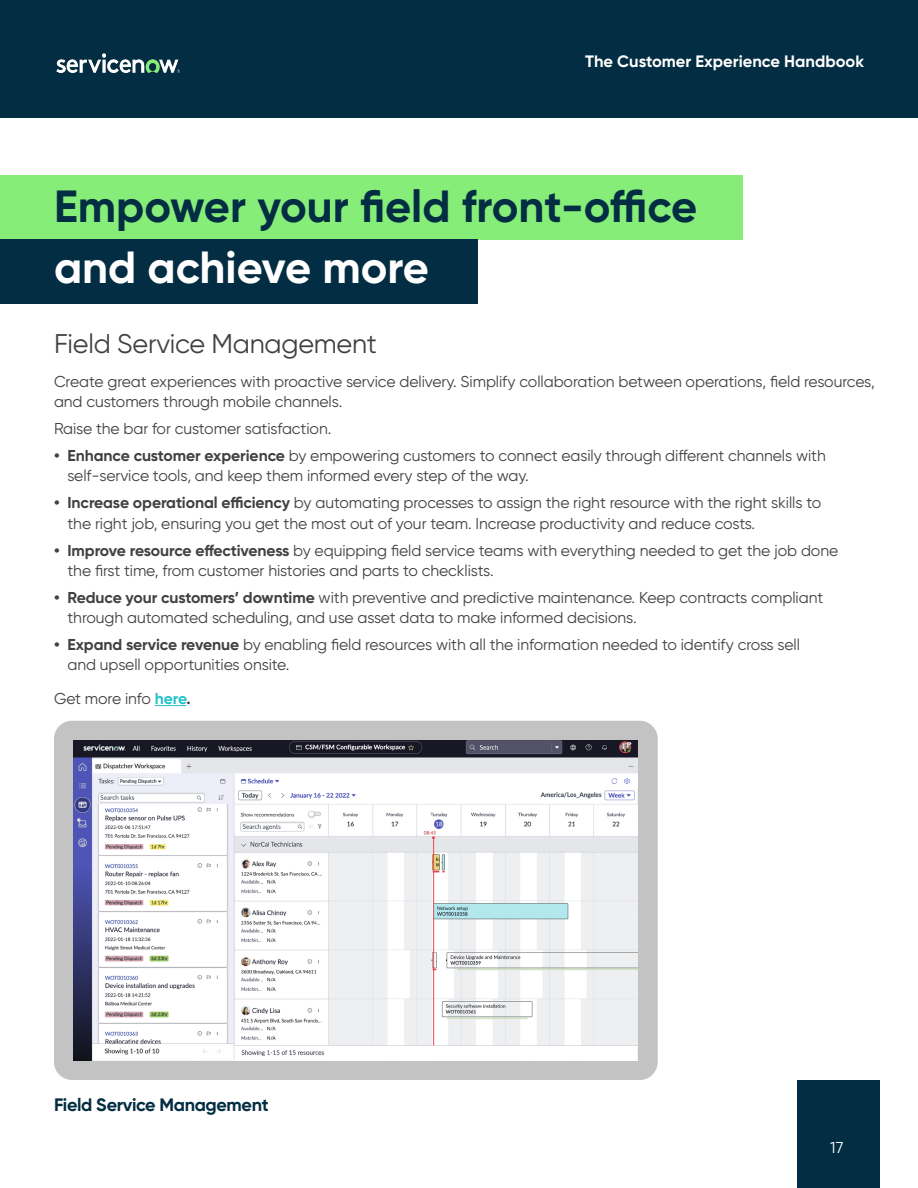
<style>
.page{position:relative;width:918px;height:1188px;background:#fff}
.page>*{position:absolute;margin:0;border:0;box-sizing:border-box;transform-origin:0 0}
.Subhead{font:700 45px "Gilroy";color:#032d42}
.Subhead-2{font:700 45px "Gilroy";color:#fff}
.Body{font:27px "Gilroy";letter-spacing:-.01em;color:#414042}
.Subhead-3{font:700 18px "Gilroy";letter-spacing:-.02em;color:#032d42}
.t1{font:700 16.5px "Gilroy";color:#fff}
.Body-2{font:15.75px/20.2px "Gilroy";letter-spacing:-.005em;color:#414042}
.t2{font:15.75px "Gilroy";color:#fff}
.s1{font-weight:700}
.s2{font-weight:700;color:#24c2ce}
</style>
<div class="page">
<div style="left:797px;top:1080px;width:82px;height:108px;background:#032d42"></div>
<div style="left:0;top:0;width:918px;height:118px;background:#032d42"></div>
<img style="left:56px;top:54px;width:123px;height:18px">
<hr style="left:155px;top:705px;width:31px;height:1px;background:#24c2ce">
<div style="left:0;top:175px;width:742px;height:65px;background:#86ed78"></div>
<div style="left:0;top:239px;width:477px;height:64px;background:#032d42"></div>
<div style="left:54px;top:721px;width:604px;height:359px;background:#c3c3c3;border-radius:18px"></div>
<img style="left:74px;top:740px;width:564px;height:320px">
<p class="t1" style="left:585px;top:51px;width:280px">The Customer Experience Handbook</p>
<p class="Subhead" style="left:54px;top:178px;width:645px">Empower your field front-office</p>
<p class="Subhead-2" style="left:54px;top:240px;width:376px">and achieve more</p>
<p class="Body" style="left:54px;top:327px;width:325px">Field Service Management</p>
<p class="Body-2" style="left:54px;top:371px;width:822px">Create great experiences with proactive service delivery. Simplify collaboration between operations, field resources, and customers through mobile channels.</p>
<p class="Body-2" style="left:54px;top:418px;width:279px">Raise the bar for customer satisfaction.</p>
<p class="Body-2" style="left:67px;top:445px;width:760px;text-indent:-13px"><span class="s1">• Enhance customer experience</span> by empowering customers to connect easily through different channels with self-service tools, and keep them informed every step of the way.</p>
<p class="Body-2" style="left:67px;top:492px;width:755px;text-indent:-13px"><span class="s1">• Increase operational efficiency</span> by automating processes to assign the right resource with the right skills to the right job, ensuring you get the most out of your team. Increase productivity and reduce costs.</p>
<p class="Body-2" style="left:67px;top:540px;width:772px;text-indent:-13px"><span class="s1">• Improve resource effectiveness</span> by equipping field service teams with everything needed to get the job done the first time, from customer histories and parts to checklists.</p>
<p class="Body-2" style="left:67px;top:587px;width:757px;text-indent:-13px"><span class="s1">• Reduce your customers’ downtime</span> with preventive and predictive maintenance. Keep contracts compliant through automated scheduling, and use asset data to make informed decisions.</p>
<p class="Body-2" style="left:67px;top:634px;width:734px;text-indent:-13px"><span class="s1">• Expand service revenue</span> by enabling field resources with all the information needed to identify cross sell and upsell opportunities onsite.</p>
<p class="Body-2" style="left:54px;top:688px;width:138px">Get more info <span class="s2">here</span><span class="s1">.</span></p>
<p class="Subhead-3" style="left:54px;top:1093px;width:216px">Field Service Management</p>
<p class="t2" style="left:830px;top:1138px;width:15px">17</p>
</div>
